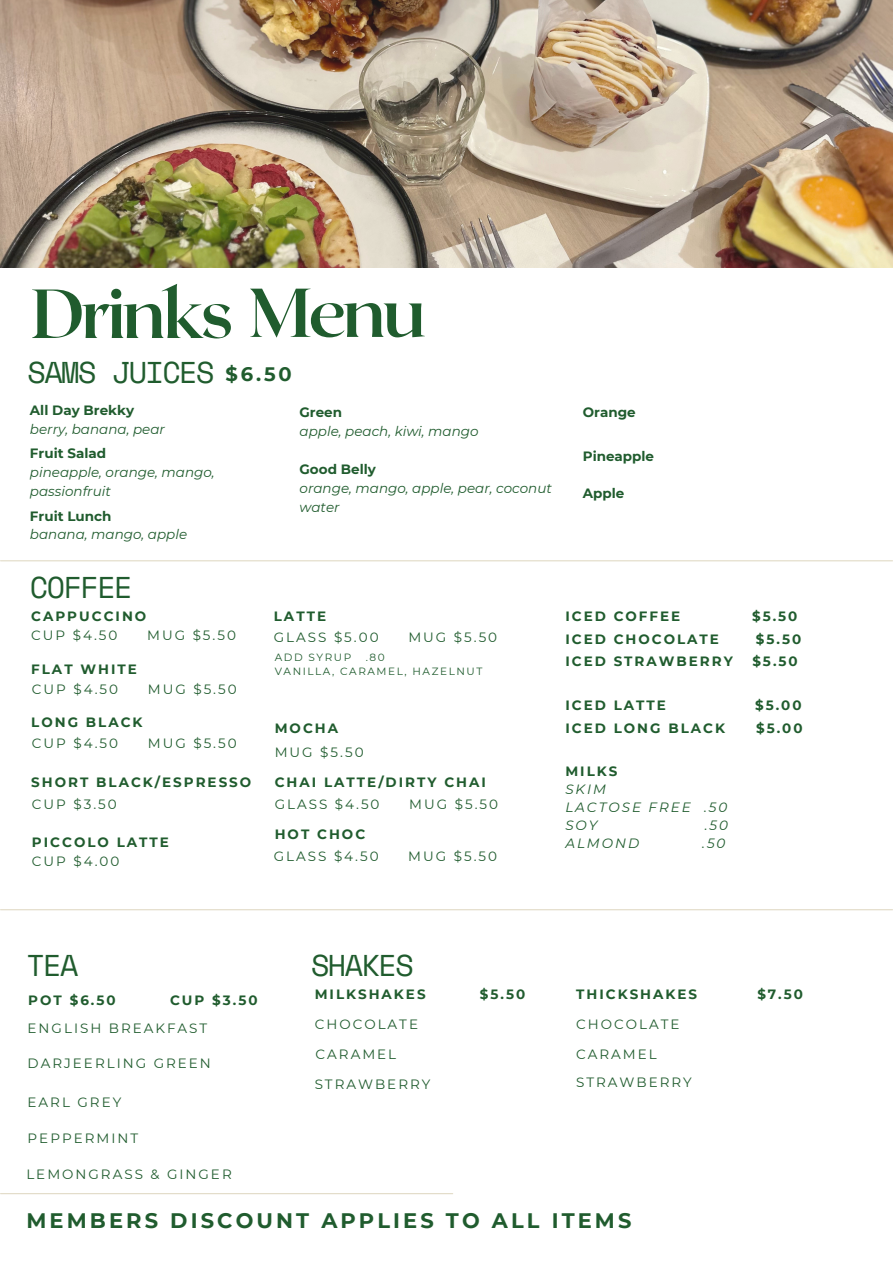
<style>
.page{position:relative;width:893px;height:1264px;background:#fff}
.page>*{position:absolute;margin:0;border:0;box-sizing:border-box;transform-origin:0 0}
.t1{font:700 69.3px "Roxborough CF";letter-spacing:-.05em;color:#205c2e}
.t2{font:30px "Space Mono";letter-spacing:-.05em;color:#205c2e}
.t3{font:700 21px "Montserrat";letter-spacing:.15em;color:#205c2e}
.t4{font:700 19.5px "Montserrat";color:#205c2e}
.t5{font:700 13.5px "Montserrat";letter-spacing:.15em;color:#205c2e}
.t6{font:13.5px "Montserrat";letter-spacing:.15em;color:#205c2e}
.t7{font:italic 13.5px/18.8px "Montserrat";color:#205c2e}
.t8{font:700 13.5px "Montserrat";color:#205c2e}
.t9{font:italic 13.5px "Montserrat";letter-spacing:.15em;color:#205c2e}
.t10{font:10.5px "Montserrat";letter-spacing:.15em;color:#205c2e}
.s1{font-size:69px}
</style>
<div class="page">
<hr style="left:1px;top:909px;width:891px;height:1px;background:#e1dac5">
<img style="left:0;top:0;width:892px;height:268px">
<hr style="left:1px;top:1193px;width:451px;height:1px;background:#e1dac5">
<hr style="left:1px;top:560px;width:891px;height:1px;background:#e1dac5">
<p class="t1" style="left:31px;top:269px;width:396px">Drinks <span class="s1">Menu</span></p>
<p class="t2" style="left:28px;top:349px;width:188px">SAMS JUICES</p>
<p class="t8" style="left:30px;top:402px;width:106px">All Day Brekky</p>
<p class="t7" style="left:30px;top:419px;width:136px">berry, banana, pear</p>
<p class="t8" style="left:30px;top:445px;width:78px">Fruit Salad</p>
<p class="t7" style="left:30px;top:463px;width:186px">pineapple, orange, mango, passionfruit</p>
<p class="t8" style="left:30px;top:507px;width:83px">Fruit Lunch</p>
<p class="t7" style="left:30px;top:525px;width:159px">banana, mango, apple</p>
<p class="t4" style="left:225px;top:362px;width:68px">$6.50</p>
<p class="t5" style="left:299px;top:404px;width:44px">Green</p>
<p class="t7" style="left:299px;top:422px;width:180px">apple, peach, kiwi, mango</p>
<p class="t8" style="left:299px;top:461px;width:78px">Good Belly</p>
<p class="t7" style="left:299px;top:478px;width:254px">orange, mango, apple, pear, coconut water</p>
<p class="t5" style="left:582px;top:404px;width:54px">Orange</p>
<p class="t8" style="left:582px;top:447px;width:73px">Pineapple</p>
<p class="t5" style="left:582px;top:485px;width:43px">Apple</p>
<p class="t2" style="left:30px;top:564px;width:104px">COFFEE</p>
<p class="t5" style="left:31px;top:608px;width:117px">CAPPUCCINO</p>
<p class="t6" style="left:31px;top:627px;width:88px">CUP $4.50</p>
<p class="t6" style="left:147px;top:627px;width:90px">MUG $5.50</p>
<p class="t5" style="left:31px;top:661px;width:107px">FLAT WHITE</p>
<p class="t6" style="left:32px;top:681px;width:88px">CUP $4.50</p>
<p class="t6" style="left:148px;top:681px;width:90px">MUG $5.50</p>
<p class="t5" style="left:31px;top:714px;width:113px">LONG BLACK</p>
<p class="t6" style="left:32px;top:735px;width:88px">CUP $4.50</p>
<p class="t6" style="left:148px;top:735px;width:90px">MUG $5.50</p>
<p class="t5" style="left:31px;top:774px;width:221px">SHORT BLACK/ESPRESSO</p>
<p class="t6" style="left:32px;top:796px;width:86px">CUP $3.50</p>
<p class="t5" style="left:32px;top:833px;width:138px">PICCOLO LATTE</p>
<p class="t6" style="left:32px;top:852px;width:89px">CUP $4.00</p>
<p class="t5" style="left:274px;top:608px;width:54px">LATTE</p>
<p class="t6" style="left:274px;top:629px;width:106px">GLASS $5.00</p>
<p class="t6" style="left:408px;top:629px;width:90px">MUG $5.50</p>
<p class="t10" style="left:275px;top:651px;width:78px">ADD SYRUP</p>
<p class="t10" style="left:366px;top:651px;width:20px">.80</p>
<p class="t10" style="left:275px;top:665px;width:209px">VANILLA, CARAMEL, HAZELNUT</p>
<p class="t5" style="left:275px;top:720px;width:65px">MOCHA</p>
<p class="t6" style="left:275px;top:744px;width:90px">MUG $5.50</p>
<p class="t5" style="left:275px;top:774px;width:213px">CHAI LATTE/DIRTY CHAI</p>
<p class="t6" style="left:275px;top:796px;width:106px">GLASS $4.50</p>
<p class="t6" style="left:409px;top:796px;width:90px">MUG $5.50</p>
<p class="t5" style="left:275px;top:826px;width:92px">HOT CHOC</p>
<p class="t6" style="left:274px;top:848px;width:106px">GLASS $4.50</p>
<p class="t6" style="left:408px;top:848px;width:90px">MUG $5.50</p>
<p class="t5" style="left:565px;top:608px;width:116px">ICED COFFEE</p>
<p class="t5" style="left:752px;top:608px;width:47px">$5.50</p>
<p class="t5" style="left:565px;top:631px;width:155px">ICED CHOCOLATE</p>
<p class="t5" style="left:755px;top:631px;width:47px">$5.50</p>
<p class="t5" style="left:565px;top:653px;width:169px">ICED STRAWBERRY</p>
<p class="t5" style="left:752px;top:653px;width:47px">$5.50</p>
<p class="t5" style="left:565px;top:697px;width:102px">ICED LATTE</p>
<p class="t5" style="left:755px;top:697px;width:48px">$5.00</p>
<p class="t5" style="left:565px;top:720px;width:161px">ICED LONG BLACK</p>
<p class="t5" style="left:756px;top:720px;width:48px">$5.00</p>
<p class="t5" style="left:565px;top:763px;width:54px">MILKS</p>
<p class="t7" style="left:565px;top:780px;width:42px">SKIM</p>
<p class="t9" style="left:565px;top:799px;width:163px">LACTOSE FREE .50</p>
<p class="t7" style="left:565px;top:816px;width:34px">SOY</p>
<p class="t7" style="left:704px;top:816px;width:25px">.50</p>
<p class="t7" style="left:565px;top:834px;width:75px">ALMOND</p>
<p class="t7" style="left:702px;top:834px;width:25px">.50</p>
<p class="t2" style="left:26px;top:942px;width:54px">TEA</p>
<p class="t5" style="left:28px;top:992px;width:89px">POT $6.50</p>
<p class="t5" style="left:170px;top:992px;width:89px">CUP $3.50</p>
<p class="t6" style="left:28px;top:1020px;width:181px">ENGLISH BREAKFAST</p>
<p class="t6" style="left:28px;top:1055px;width:185px">DARJEERLING GREEN</p>
<p class="t6" style="left:28px;top:1094px;width:95px">EARL GREY</p>
<p class="t6" style="left:28px;top:1129px;width:112px">PEPPERMINT</p>
<p class="t6" style="left:26px;top:1165px;width:207px">LEMONGRASS &amp; GINGER</p>
<p class="t2" style="left:311px;top:942px;width:104px">SHAKES</p>
<p class="t5" style="left:314px;top:986px;width:112px">MILKSHAKES</p>
<p class="t5" style="left:480px;top:986px;width:47px">$5.50</p>
<p class="t6" style="left:314px;top:1016px;width:105px">CHOCOLATE</p>
<p class="t6" style="left:315px;top:1046px;width:82px">CARAMEL</p>
<p class="t6" style="left:314px;top:1076px;width:117px">STRAWBERRY</p>
<p class="t5" style="left:576px;top:986px;width:122px">THICKSHAKES</p>
<p class="t5" style="left:757px;top:986px;width:47px">$7.50</p>
<p class="t6" style="left:576px;top:1016px;width:105px">CHOCOLATE</p>
<p class="t6" style="left:576px;top:1046px;width:82px">CARAMEL</p>
<p class="t6" style="left:576px;top:1073px;width:117px">STRAWBERRY</p>
<p class="t3" style="left:26px;top:1207px;width:606px">MEMBERS DISCOUNT APPLIES TO ALL ITEMS</p>
</div>
